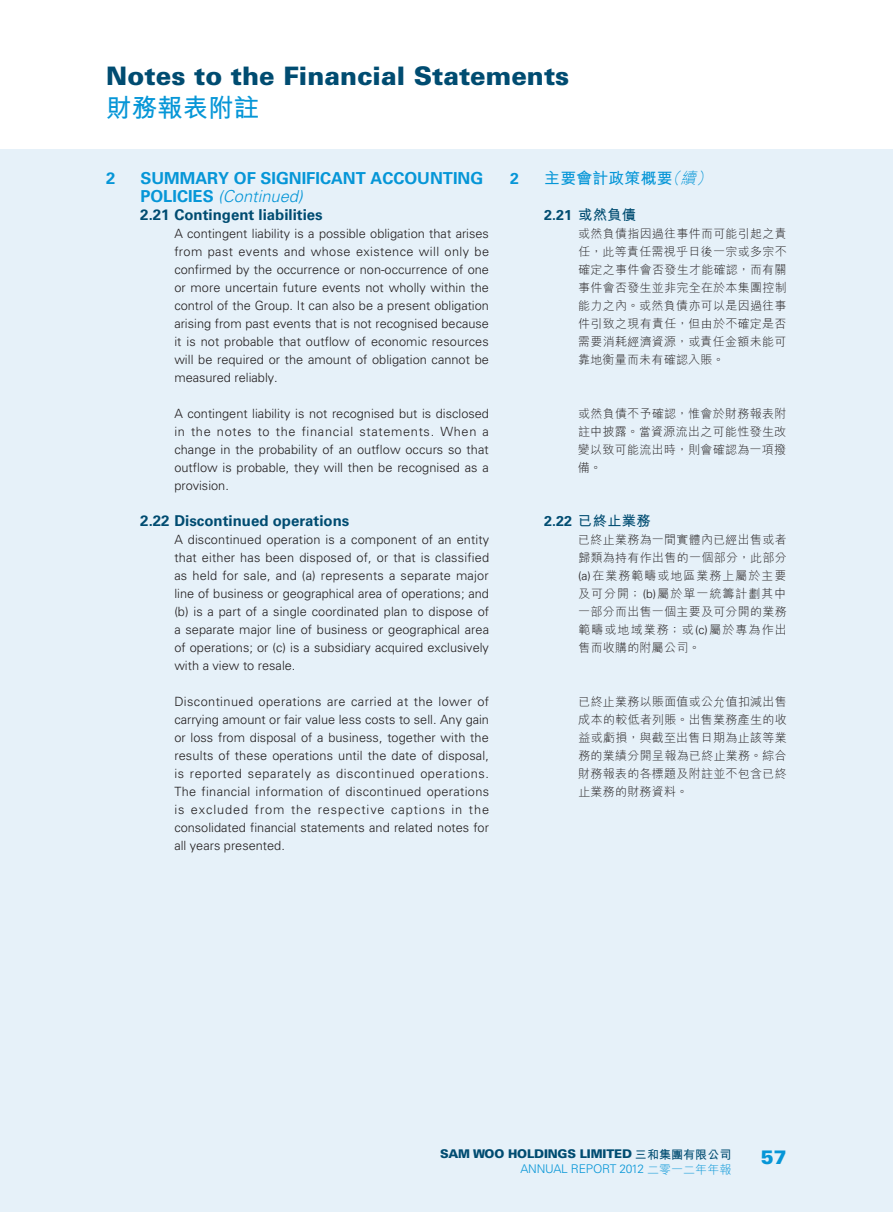
<style>
.page{position:relative;width:893px;height:1212px;background:#fff}
.page>*{position:absolute;margin:0;border:0;box-sizing:border-box;transform-origin:0 0}
.t1{font:900 25.5px "Univers LT Std";color:#004c71}
.t2{font:700 25.5px "M Hei HK";color:#0696d7}
.t3{font:900 19.5px "Univers LT Std";color:#0696d7}
.t4{font:700 16.5px/18px "Univers LT Std";color:#0696d7}
.t5{font:700 15.75px "M Hei HK";letter-spacing:.02em;color:#0696d7}
.t6{font:700 15.75px "Univers LT Std";color:#0696d7}
.t7{font:700 15px "Univers LT Std";color:#004c71}
.t8{font:700 14.25px "M Hei HK";letter-spacing:.02em;color:#004c71}
.t9{font:700 14.25px "Univers LT Std";color:#004c71}
.t10{font:300 12.75px/18px "Univers LT Std";color:#231f20;text-align:justify}
.t11{font:300 12px/18px "M Hei HK";letter-spacing:.025em;color:#231f20;text-align:justify}
.t12{font:900 12px "Univers LT Std";letter-spacing:-.015em;color:#004c71}
.t13{font:300 12px "Univers LT Std";letter-spacing:-.015em;color:#0696d7}
.s1{font-weight:300;font-style:italic}
.s2{font-family:"M Hei HK"}
.s3{font-family:"Univers LT Std"}
.s4{font-family:"M Hei HK";font-weight:700}
</style>
<div class="page">
<div style="left:0;top:149px;width:893px;height:1063px;background:#e6f1f9"></div>
<h1 class="t1" style="left:106px;top:60px;width:465px">Notes to the Financial Statements</h1>
<h1 class="t2" style="left:106px;top:89px;width:154px">財務報表附註</h1>
<p class="t4" style="left:106px;top:169px;width:11px">2</p>
<p class="t4" style="left:140px;top:169px;width:344px">SUMMARY OF SIGNIFICANT ACCOUNTING<br>POLICIES <span class="s1">(Continued)</span></p>
<p class="t7" style="left:140px;top:206px;width:184px">2.21 Contingent liabilities</p>
<p class="t10" style="left:174px;top:224px;width:316px">A contingent liability is a possible obligation that arises from past events and whose existence will only be confirmed by the occurrence or non-occurrence of one or more uncertain future events not wholly within the control of the Group. It can also be a present obligation arising from past events that is not recognised because it is not probable that outflow of economic resources will be required or the amount of obligation cannot be measured reliably.</p>
<p class="t10" style="left:174px;top:404px;width:316px">A contingent liability is not recognised but is disclosed in the notes to the financial statements. When a change in the probability of an outflow occurs so that outflow is probable, they will then be recognised as a provision.</p>
<p class="t7" style="left:140px;top:512px;width:211px">2.22 Discontinued operations</p>
<p class="t10" style="left:174px;top:530px;width:316px">A discontinued operation is a component of an entity that either has been disposed of, or that is classified as held for sale, and (a) represents a separate major line of business or geographical area of operations; and (b) is a part of a single coordinated plan to dispose of a separate major line of business or geographical area of operations; or (c) is a subsidiary acquired exclusively with a view to resale.</p>
<p class="t10" style="left:174px;top:692px;width:316px">Discontinued operations are carried at the lower of carrying amount or fair value less costs to sell. Any gain or loss from disposal of a business, together with the results of these operations until the date of disposal, is reported separately as discontinued operations.<br>The financial information of discontinued operations is excluded from the respective captions in the consolidated financial statements and related notes for all years presented.</p>
<p class="t6" style="left:510px;top:169px;width:10px">2</p>
<p class="t5" style="left:544px;top:167px;width:172px">主要會計政策概要<span class="s1">（續）</span></p>
<p class="t9" style="left:544px;top:207px;width:93px">2.21 <span class="s2">或然負債</span></p>
<p class="t11" style="left:578px;top:225px;width:210px">或然負債指因過往事件而可能引起之責任，此等責任需視乎日後一宗或多宗不確定之事件會否發生才能確認，而有關事件會否發生並非完全在於本集團控制能力之內。或然負債亦可以是因過往事件引致之現有責任，但由於不確定是否需要消耗經濟資源，或責任金額未能可靠地衡量而未有確認入賬。</p>
<p class="t11" style="left:578px;top:405px;width:210px">或然負債不予確認，惟會於財務報表附註中披露。當資源流出之可能性發生改變以致可能流出時，則會確認為一項撥備。</p>
<p class="t8" style="left:544px;top:511px;width:108px"><span class="s3">2.22</span> 已終止業務</p>
<p class="t11" style="left:578px;top:531px;width:210px">已終止業務為一間實體內已經出售或者歸類為持有作出售的一個部分，此部分<span class="s3">(a)</span>在業務範疇或地區業務上屬於主要及可分開；<span class="s3">(b)</span>屬於單一統籌計劃其中一部分而出售一個主要及可分開的業務範疇或地域業務；或<span class="s3">(c)</span>屬於專為作出售而收購的附屬公司。</p>
<p class="t11" style="left:578px;top:693px;width:210px">已終止業務以賬面值或公允值扣減出售成本的較低者列賬。出售業務產生的收益或虧損，與截至出售日期為止該等業務的業績分開呈報為已終止業務。綜合財務報表的各標題及附註並不包含已終止業務的財務資料。</p>
<p class="t12" style="left:440px;top:1146px;width:293px">SAM WOO HOLDINGS LIMITED <span class="s4">三和集團有限公司</span></p>
<h2 class="t3" style="left:761px;top:1145px;width:27px">57</h2>
<p class="t13" style="left:520px;top:1162px;width:212px">ANNUAL REPORT 2012 <span class="s2">二零一二年年報</span></p>
</div>
